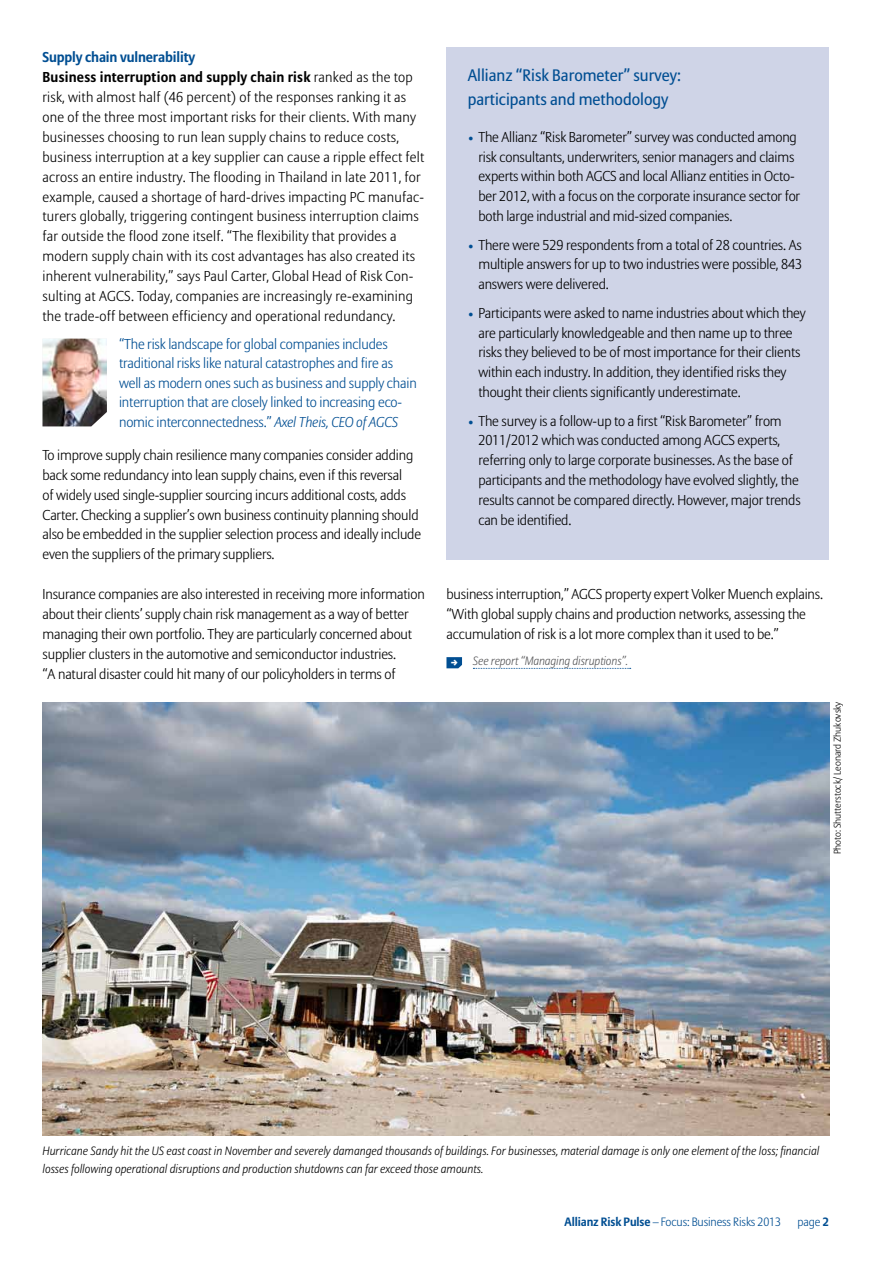
<style>
.page{position:relative;width:893px;height:1263px;background:#fff}
.page>*{position:absolute;margin:0;border:0;box-sizing:border-box;transform-origin:0 0}
.t1{font:16.5px/24px "Allianz Sans";color:#004e92}
.t2{font:300 14.25px/20px "Allianz Sans";letter-spacing:-.01em;color:#000}
.t3{font:300 14.25px/20px "Allianz Sans";letter-spacing:.015em;color:#000}
.t4{font:300 14.25px/19.5px "Allianz Sans";letter-spacing:-.01em;color:#004e92}
.t5{font:italic 300 12px/18px "Allianz Sans";color:#000}
.t6{font:300 12px "Allianz Sans";letter-spacing:-.01em;color:#004e92}
.t7{font:italic 300 12px "Allianz Sans";letter-spacing:-.01em;color:#58585a}
.t8{font:300 9.75px "Allianz Sans";color:#000}
.s1{font-weight:700;color:#004e92}
.s2{font-weight:700}
.s3{font-style:italic}
.s4{font-weight:400;font-size:12px;color:#004e92}
</style>
<div class="page">
<svg style="left:473px;top:668px;width:158px;height:1px"></svg>
<img style="left:43px;top:339px;width:64px;height:87px">
<img style="left:43px;top:702px;width:786px;height:434px">
<div style="left:446px;top:47px;width:383px;height:512px;background:#cfd4e7"></div>
<svg style="left:446px;top:657px;width:16px;height:11px"></svg>
<p class="t3" style="left:43px;top:47px;width:383px"><span class="s1">Supply chain vulnerability<br></span><span class="s2">Business interruption and supply chain risk</span> ranked as the top risk, with almost half (46 percent) of the responses ranking it as one of the three most important risks for their clients. With many businesses choosing to run lean supply chains to reduce costs, business interruption at a key supplier can cause a ripple effect felt across an entire industry. The flooding in Thailand in late 2011, for example, caused a shortage of hard-drives impacting PC manufac&shy;turers globally, triggering contingent business interruption claims far outside the flood zone itself. “The flexibility that provides a modern supply chain with its cost advantages has also created its inherent vulnerability,” says Paul Carter, Global Head of Risk Con&shy;sulting at AGCS. Today, companies are increasingly re-examining the trade-off between efficiency and operational redundancy.</p>
<p class="t4" style="left:119px;top:334px;width:299px">“The risk landscape for global companies includes traditional risks like natural catastrophes and fire as well as modern ones such as business and supply chain interruption that are closely linked to increasing eco&shy;nomic interconnectedness.” <span class="s3">Axel Theis, CEO of AGCS</span></p>
<p class="t2" style="left:43px;top:445px;width:380px">To improve supply chain resilience many companies consider adding back some redundancy into lean supply chains, even if this reversal<br>of widely used single-supplier sourcing incurs additional costs, adds Carter. Checking a supplier’s own business continuity planning should also be embedded in the supplier selection process and ideally include even the suppliers of the primary suppliers.</p>
<p class="t2" style="left:43px;top:584px;width:384px">Insurance companies are also interested in receiving more information about their clients’ supply chain risk management as a way of better managing their own portfolio. They are particularly concerned about supplier clusters in the automotive and semiconductor industries.<br>“A natural disaster could hit many of our policyholders in terms of</p>
<p class="t1" style="left:468px;top:63px;width:215px">Allianz “Risk Barometer” survey: participants and methodology</p>
<p class="t2" style="left:478px;top:126px;width:323px;text-indent:-11px"><span class="s4">•</span> The Allianz “Risk Barometer” survey was conducted among risk consultants, underwriters, senior managers and claims experts within both AGCS and local Allianz entities in Octo&shy;ber 2012, with a focus on the corporate insurance sector for both large industrial and mid-sized companies.</p>
<p class="t2" style="left:478px;top:234px;width:325px;text-align:justify;text-indent:-11px"><span class="s4">•</span> There were 529 respondents from a total of 28 countries. As multiple answers for up to two industries were possible, 843 answers were delivered.</p>
<p class="t2" style="left:478px;top:302px;width:329px;text-indent:-11px"><span class="s4">•</span> Participants were asked to name industries about which they are particularly knowledgeable and then name up to three risks they believed to be of most importance for their clients within each industry. In addition, they identified risks they thought their clients significantly underestimate.</p>
<p class="t2" style="left:478px;top:410px;width:324px;text-indent:-11px"><span class="s4">•</span> The survey is a follow-up to a first “Risk Barometer” from 2011/2012 which was conducted among AGCS experts, referring only to large corporate businesses. As the base of participants and the methodology have evolved slightly, the results cannot be compared directly. However, major trends can be identified.</p>
<p class="t2" style="left:446px;top:584px;width:378px">business interruption,” AGCS property expert Volker Muench explains. “With global supply chains and production networks, assessing the accumulation of risk is a lot more complex than it used to be.”</p>
<p class="t7" style="left:473px;top:654px;width:157px">See report “Managing disruptions”.</p>
<p class="t8" style="left:832px;top:854px;width:154px;rotate:-90deg">Photo: Shutterstock/ Leonard Zhukovsky</p>
<p class="t5" style="left:43px;top:1142px;width:778px">Hurricane Sandy hit the US east coast in November and severely damanged thousands of buildings. For businesses, material damage is only one element of the loss; financial losses following operational disruptions and production shutdowns can far exceed those amounts.</p>
<p class="t6" style="left:565px;top:1214px;width:218px"><span class="s2">Allianz Risk Pulse</span> – Focus: Business Risks 2013</p>
<p class="t6" style="left:797px;top:1214px;width:33px">page <span class="s2">2</span></p>
</div>
